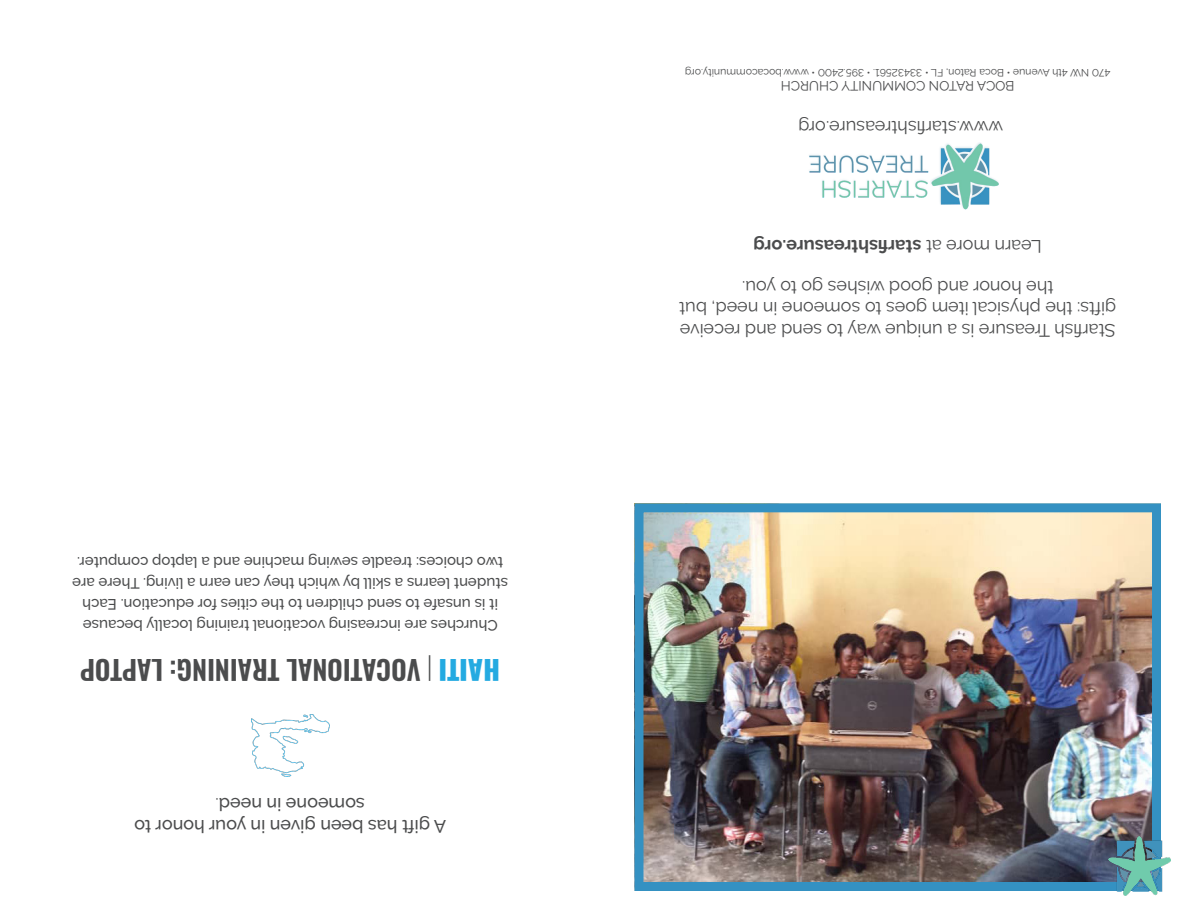
<style>
.page{position:relative;width:1188px;height:918px;background:#fff}
.page>*{position:absolute;margin:0;border:0;box-sizing:border-box;transform-origin:0 0}
.t1{font:600 27px "Oswald";color:#4b4c4d}
.t2{font:18px/21.6px "Raleway";color:#4b4c4d;text-align:center}
.t3{font:500 18px/21.6px "Raleway";color:#4b4c4d;text-align:center}
.t4{font:700 18px "Raleway";color:#4b4c4d}
.description_NEW{font:500 15px/21px "Raleway";color:#4b4c4d;text-align:center}
.t5{font:13.5px "Raleway";color:#4b4c4d}
.t6{font:10.5px "Raleway";color:#4b4c4d}
.s1{font-weight:800;color:#24aae1}
.s2{font-weight:200}
.s3{font-weight:400}
</style>
<div class="page">
<img style="left:644px;top:513px;width:507px;height:368px">
<div style="left:634px;top:503px;width:527px;height:388px;border:9px solid #3491c2"></div>
<img style="left:809px;top:143px;width:190px;height:67px">
<img style="left:1109px;top:837px;width:61px;height:59px">
<img style="left:251px;top:715px;width:78px;height:61px">
<p class="description_NEW" style="left:508px;top:636px;width:437px;rotate:-180deg">Churches are increasing vocational training locally because<br>it is unsafe to send children to the cities for education. Each student learns a skill by which they can earn a living. There are two choices: treadle sewing machine and a laptop computer.</p>
<p class="t1" style="left:500px;top:689px;width:421px;rotate:-180deg"><span class="s1">HAITI</span> <span class="s2">|</span> VOCATIONAL TRAINING: LAPTOP</p>
<p class="t3" style="left:446px;top:837px;width:313px;rotate:-180deg">A gift has been given in your honor to someone in need<span class="s3">.</span></p>
<p class="t6" style="left:1110px;top:78px;width:427px;rotate:-180deg">470 NW 4th Avenue • Boca Raton, FL • 33432561. • 395.2400 • www.bocacommunity.org</p>
<p class="t5" style="left:1014px;top:94px;width:235px;rotate:-180deg">BOCA RATON COMMUNITY CHURCH</p>
<p class="t2" style="left:1003px;top:138px;width:206px;rotate:-180deg">www.starfishtreasure.org</p>
<p class="t4" style="left:1042px;top:257px;width:290px;rotate:-180deg"><span class="s3">Learn more at</span> starfishtreasure.org</p>
<p class="t2" style="left:1116px;top:341px;width:439px;rotate:-180deg">Starfish Treasure is a unique way to send and receive gifts: the physical item goes to someone in need, but the honor and good wishes go to you.</p>
</div>
